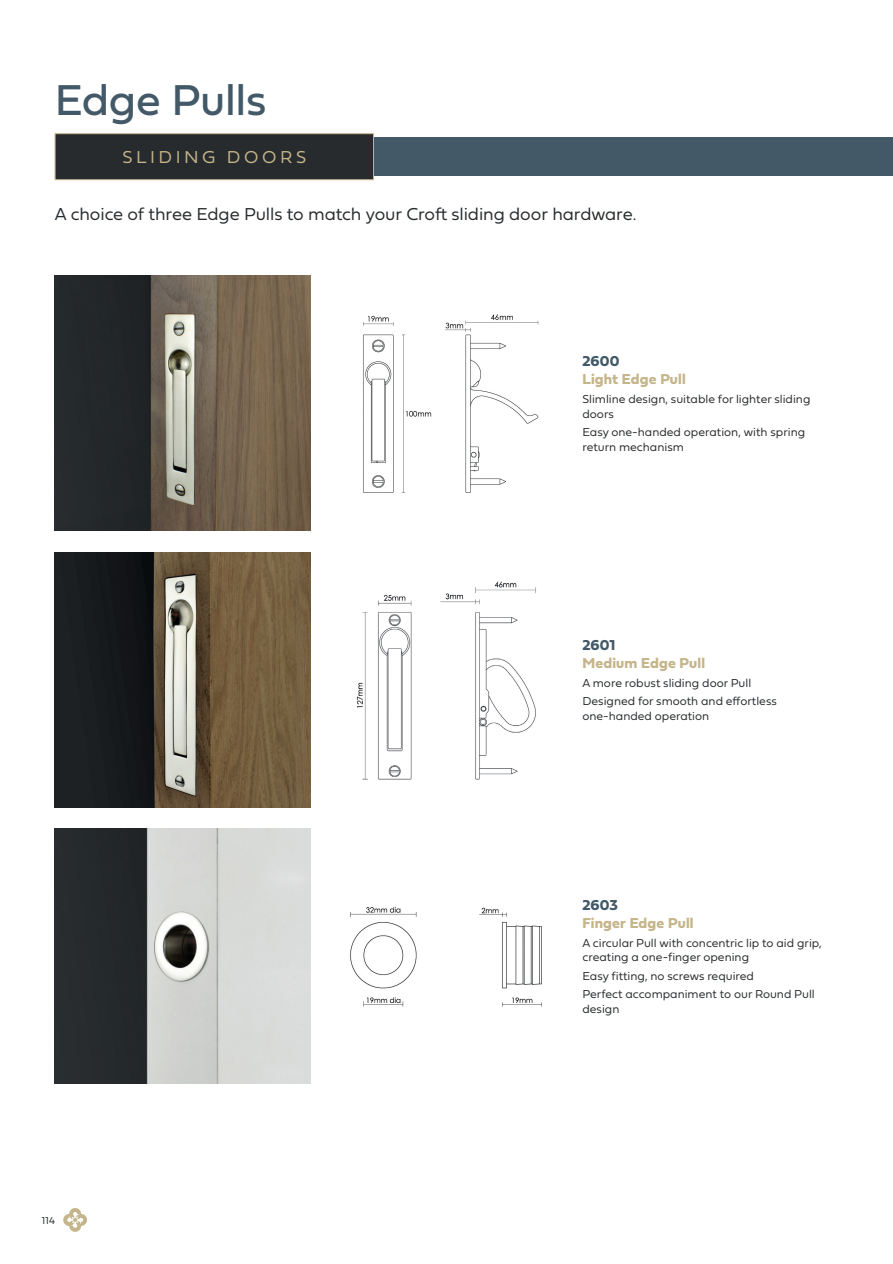
<style>
.page{position:relative;width:893px;height:1264px;background:#fff}
.page>*{position:absolute;margin:0;border:0;box-sizing:border-box;transform-origin:0 0}
.t1{font:45px "Fieldwork Geo Regular";letter-spacing:-.005em;color:#435967}
.t2{font:18px "Fieldwork Geo Light";letter-spacing:-.005em;color:#282b2d}
.t3{font:18px "Fieldwork Geo Light";letter-spacing:.195em;color:#c4b58b}
.t4{font:15px "Fieldwork Geo Bold";letter-spacing:.01em;color:#c4b58b}
.t5{font:15px "Fieldwork Geo Bold";letter-spacing:.005em;color:#435967}
.t6{font:12px/14.4px "Fieldwork Geo Light";color:#282b2d}
.t7{font:10.5px "Fieldwork Geo Light";color:#282b2d}
</style>
<div class="page">
<img style="left:55px;top:276px;width:255px;height:255px">
<img style="left:55px;top:552px;width:255px;height:255px">
<img style="left:55px;top:829px;width:255px;height:255px">
<img style="left:363px;top:314px;width:176px;height:179px">
<img style="left:356px;top:581px;width:180px;height:199px">
<img style="left:350px;top:907px;width:192px;height:100px">
<div style="left:371px;top:138px;width:521px;height:38px;background:#435967"></div>
<div style="left:55px;top:133px;width:319px;height:47px;background:#282b2d;border:1px solid #c4b58b"></div>
<svg style="left:63px;top:1208px;width:24px;height:24px"></svg>
<p class="t1" style="left:55px;top:65px;width:213px">Edge Pulls</p>
<p class="t3" style="left:122px;top:143px;width:185px">SLIDING DOORS</p>
<p class="t2" style="left:55px;top:200px;width:583px">A choice of three Edge Pulls to match your Croft sliding door hardware.</p>
<p class="t5" style="left:582px;top:350px;width:39px">2600</p>
<p class="t4" style="left:582px;top:368px;width:105px">Light Edge Pull</p>
<p class="t6" style="left:582px;top:391px;width:229px">Slimline design, suitable for lighter sliding doors</p>
<p class="t6" style="left:582px;top:424px;width:224px">Easy one-handed operation, with spring return mechanism</p>
<p class="t5" style="left:582px;top:633px;width:34px">2601</p>
<p class="t4" style="left:582px;top:651px;width:124px">Medium Edge Pull</p>
<p class="t6" style="left:582px;top:675px;width:170px">A more robust sliding door Pull</p>
<p class="t6" style="left:582px;top:694px;width:196px">Designed for smooth and effortless one-handed operation</p>
<p class="t7" style="left:42px;top:1212px;width:15px">114</p>
<p class="t5" style="left:582px;top:893px;width:37px">2603</p>
<p class="t4" style="left:582px;top:911px;width:113px">Finger Edge Pull</p>
<p class="t6" style="left:582px;top:935px;width:241px">A circular Pull with concentric lip to aid grip, creating a one-finger opening</p>
<p class="t6" style="left:582px;top:968px;width:173px">Easy fitting, no screws required</p>
<p class="t6" style="left:582px;top:986px;width:234px">Perfect accompaniment to our Round Pull design</p>
</div>
